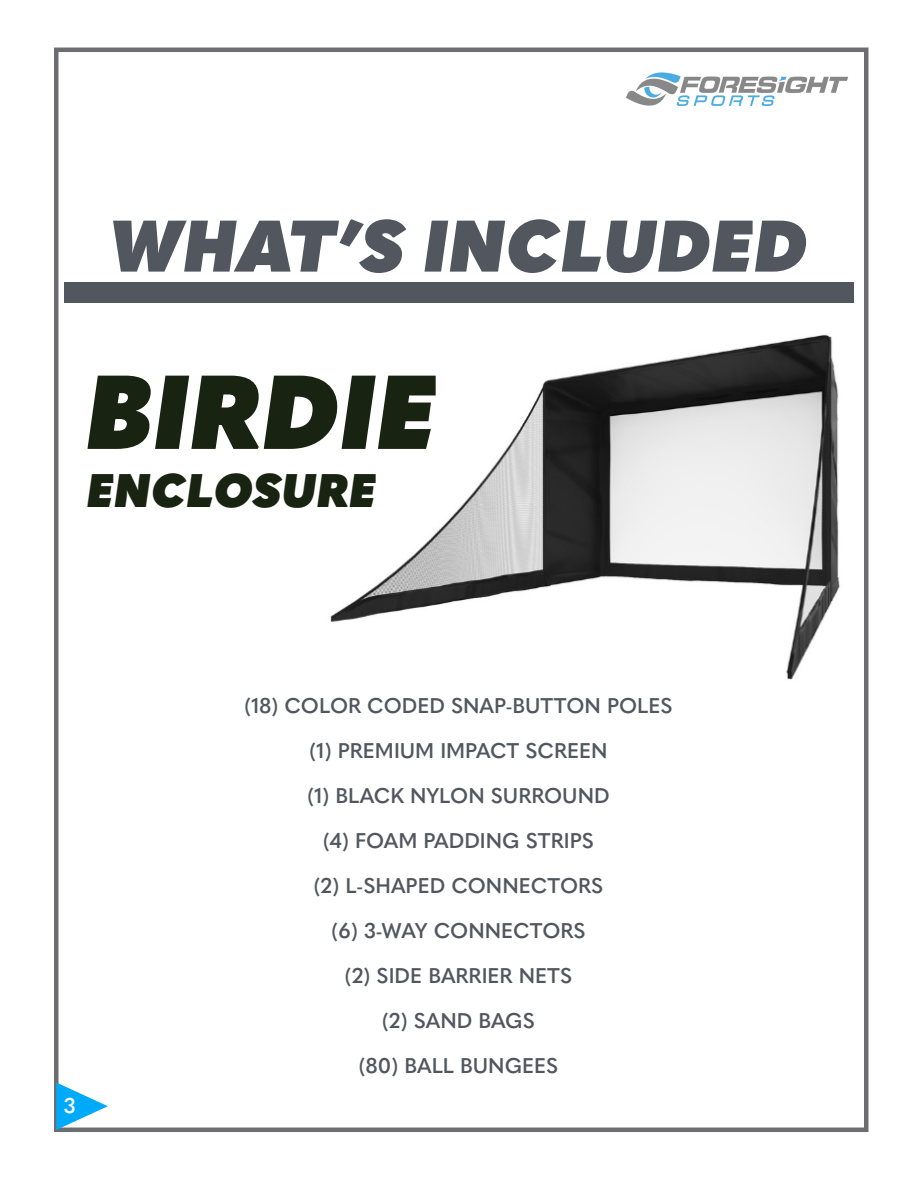
<style>
.page{position:relative;width:918px;height:1188px;background:#fff}
.page>*{position:absolute;margin:0;border:0;box-sizing:border-box;transform-origin:0 0}
.t1{font:italic 800 103.5px "Quasimoda";color:#182311}
.t2{font:italic 800 72px "Quasimoda";color:#52575f}
.t3{font:italic 800 46.5px "Quasimoda";color:#182311}
.t4{font:600 21px "Quasimoda";color:#52575f}
.t5{font:600 21px "Quasimoda";color:#fff}
</style>
<div class="page">
<div style="left:54px;top:48px;width:814px;height:1084px;border:4px solid #6c6d70"></div>
<div style="left:65px;top:282px;width:789px;height:20px;background:#52575f"></div>
<svg style="left:56px;top:1082px;width:52px;height:48px"></svg>
<img style="left:626px;top:72px;width:222px;height:34px">
<img style="left:330px;top:334px;width:510px;height:346px">
<p class="t2" style="left:110px;top:189px;width:701px">WHAT’S INCLUDED</p>
<p class="t1" style="left:87px;top:330px;width:353px">BIRDIE</p>
<p class="t3" style="left:87px;top:454px;width:291px">ENCLOSURE</p>
<p class="t5" style="left:64px;top:1089px;width:13px">3</p>
<p class="t4" style="left:245px;top:690px;width:429px">(18) COLOR CODED SNAP-BUTTON POLES</p>
<p class="t4" style="left:310px;top:735px;width:299px">(1) PREMIUM IMPACT SCREEN</p>
<p class="t4" style="left:308px;top:780px;width:303px">(1) BLACK NYLON SURROUND</p>
<p class="t4" style="left:324px;top:825px;width:272px">(4) FOAM PADDING STRIPS</p>
<p class="t4" style="left:314px;top:870px;width:291px">(2) L-SHAPED CONNECTORS</p>
<p class="t4" style="left:332px;top:915px;width:255px">(6) 3-WAY CONNECTORS</p>
<p class="t4" style="left:345px;top:960px;width:228px">(2) SIDE BARRIER NETS</p>
<p class="t4" style="left:382px;top:1005px;width:154px">(2) SAND BAGS</p>
<p class="t4" style="left:359px;top:1050px;width:201px">(80) BALL BUNGEES</p>
</div>
